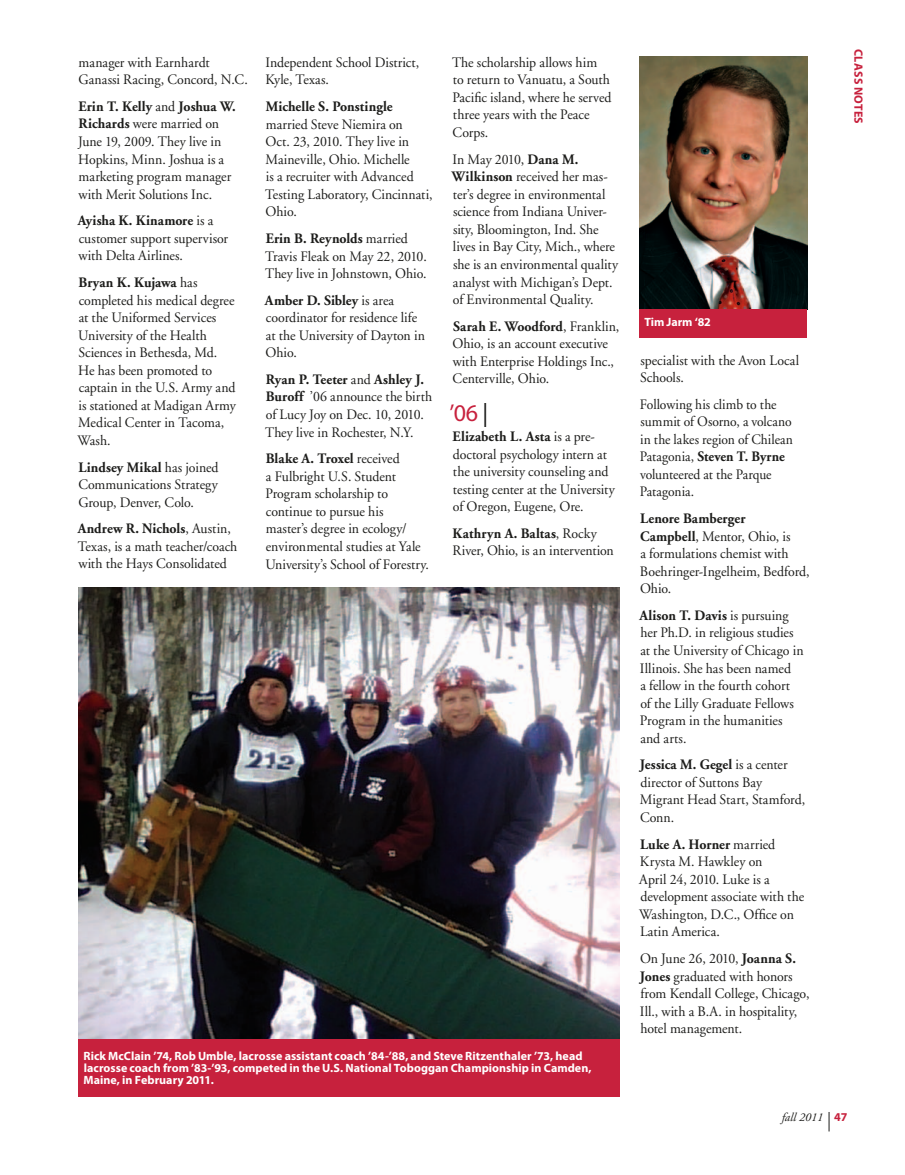
<style>
.page{position:relative;width:905px;height:1175px;background:#fff}
.page>*{position:absolute;margin:0;border:0;box-sizing:border-box;transform-origin:0 0}
.t1{font:24px "Myriad Pro";color:#c7213d}
.t2{font:14.4px/17.5px "Adobe Garamond";color:#1c1c1a;scale:.96 1}
.t3{font:14.4px/17.5px "Adobe Garamond";color:#1c1c1a;scale:.94 1}
.t4{font:700 12px/12px "Myriad Pro";letter-spacing:.005em;color:#fff}
.t5{font:italic 12px "Adobe Garamond";color:#1c1c1a}
.t6{font:700 12px "Myriad Pro";letter-spacing:.02em;color:#c7213d}
.s1{font-weight:700}
.s2{color:#1c1c1a}
.s3{font-family:"Myriad Pro";font-weight:700;font-style:normal;color:#c7213d}
</style>
<div class="page">
<svg style="left:828px;top:1112px;width:1px;height:19px"></svg>
<img style="left:639px;top:56px;width:168px;height:253px">
<img style="left:78px;top:587px;width:542px;height:452px">
<div style="left:639px;top:309px;width:168px;height:28px;background:#c7213d"></div>
<div style="left:78px;top:1039px;width:542px;height:57px;background:#c7213d"></div>
<p class="t2" style="left:78px;top:54px;width:178px">manager with Earnhardt<br>Ganassi Racing, Concord, N.C.</p>
<p class="t2" style="left:78px;top:98px;width:166px"><span class="s1">Erin T. Kelly</span> and <span class="s1">Joshua W.<br>Richards</span> were married on<br>June 19, 2009. They live in<br>Hopkins, Minn. Joshua is a marketing program manager with Merit Solutions Inc.</p>
<p class="t2" style="left:78px;top:212px;width:158px"><span class="s1">Ayisha K. Kinamore</span> is a customer support supervisor with Delta Airlines.</p>
<p class="t2" style="left:77px;top:274px;width:167px"><span class="s1">Bryan K. Kujawa</span> has completed his medical degree at the Uniformed Services<br>University of the Health<br>Sciences in Bethesda, Md.<br>He has been promoted to captain in the U.S. Army and is stationed at Madigan Army<br>Medical Center in Tacoma,<br>Wash.</p>
<p class="t2" style="left:78px;top:458px;width:148px;text-align:justify"><span class="s1">Lindsey Mikal</span> has joined Communications Strategy Group, Denver, Colo.</p>
<p class="t2" style="left:78px;top:520px;width:168px"><span class="s1">Andrew R. Nichols</span>, Austin,<br>Texas, is a math teacher/coach with the Hays Consolidated</p>
<p class="t2" style="left:265px;top:54px;width:162px">Independent School District,<br>Kyle, Texas.</p>
<p class="t2" style="left:265px;top:98px;width:176px"><span class="s1">Michelle S. Ponstingle </span>married Steve Niemira on<br>Oct. 23, 2010. They live in<br>Maineville, Ohio. Michelle<br>is a recruiter with Advanced<br>Testing Laboratory, Cincinnati,<br>Ohio.</p>
<p class="t2" style="left:265px;top:230px;width:170px"><span class="s1">Erin B. Reynolds</span> married<br>Travis Fleak on May 22, 2010.<br>They live in Johnstown, Ohio.</p>
<p class="t2" style="left:265px;top:292px;width:168px"><span class="s1">Amber D. Sibley</span> is area coordinator for residence life at the University of Dayton in<br>Ohio.</p>
<p class="t2" style="left:265px;top:371px;width:176px"><span class="s1">Ryan P. Teeter</span> and <span class="s1">Ashley J.<br>Buroff</span> ’06 announce the birth of Lucy Joy on Dec. 10, 2010.<br>They live in Rochester, N.Y.</p>
<p class="t2" style="left:265px;top:450px;width:172px"><span class="s1">Blake A. Troxel</span> received<br>a Fulbright U.S. Student<br>Program scholarship to continue to pursue his<br>master’s degree in ecology/ environmental studies at Yale<br>University’s School of Forestry.</p>
<p class="t2" style="left:452px;top:54px;width:168px">The scholarship allows him to return to Vanuatu, a South<br>Pacific island, where he served three years with the Peace<br>Corps.</p>
<p class="t2" style="left:452px;top:151px;width:174px">In May 2010, <span class="s1">Dana M.<br>Wilkinson</span> received her mas&shy;ter’s degree in environmental science from Indiana Univer&shy;sity, Bloomington, Ind. She lives in Bay City, Mich., where she is an environmental quality analyst with Michigan’s Dept. of Environmental Quality.</p>
<p class="t2" style="left:452px;top:318px;width:175px"><span class="s1">Sarah E. Woodford</span>, Franklin,<br>Ohio, is an account executive with Enterprise Holdings Inc.,<br>Centerville, Ohio.</p>
<p class="t1" style="left:449px;top:398px;width:40px">’06 <span class="s2">|</span></p>
<p class="t2" style="left:452px;top:428px;width:170px"><span class="s1">Elizabeth L. Asta</span> is a pre&shy;doctoral psychology intern at the university counseling and testing center at the University of Oregon, Eugene, Ore.</p>
<p class="t2" style="left:452px;top:525px;width:170px"><span class="s1">Kathryn A. Baltas</span>, Rocky<br>River, Ohio, is an intervention</p>
<p class="t4" style="left:83px;top:1049px;width:509px">Rick McClain ’74, Rob Umble, lacrosse assistant coach ’84-’88, and Steve Ritzenthaler ’73, head lacrosse coach from ’83-’93, competed in the U.S. National Toboggan Championship in Camden,<br>Maine, in February 2011.</p>
<p class="t6" style="left:866px;top:49px;width:76px;rotate:90deg">CLASS NOTES</p>
<p class="t4" style="left:644px;top:316px;width:68px">Tim Jarm ‘82</p>
<p class="t2" style="left:640px;top:352px;width:167px">specialist with the Avon Local<br>Schools.</p>
<p class="t3" style="left:640px;top:396px;width:164px">Following his climb to the summit of Osorno, a volcano in the lakes region of Chilean<br>Patagonia, <span class="s1">Steven T. Byrne </span>volunteered at the Parque<br>Patagonia.</p>
<p class="t2" style="left:640px;top:510px;width:178px"><span class="s1">Lenore Bamberger<br>Campbell</span>, Mentor, Ohio, is<br>a formulations chemist with<br>Boehringer-Ingelheim, Bedford,<br>Ohio.</p>
<p class="t2" style="left:639px;top:607px;width:173px"><span class="s1">Alison T. Davis</span> is pursuing her Ph.D. in religious studies at the University of Chicago in<br>Illinois. She has been named<br>a fellow in the fourth cohort<br>of the Lilly Graduate Fellows<br>Program in the humanities and arts.</p>
<p class="t2" style="left:640px;top:756px;width:174px"><span class="s1">Jessica M. Gegel</span> is a center director of Suttons Bay<br>Migrant Head Start, Stamford,<br>Conn.</p>
<p class="t2" style="left:639px;top:835px;width:173px"><span class="s1">Luke A. Horner</span> married<br>Krysta M. Hawkley on<br>April 24, 2010. Luke is a development associate with the<br>Washington, D.C., Office on<br>Latin America.</p>
<p class="t2" style="left:640px;top:950px;width:178px">On June 26, 2010, <span class="s1">Joanna S.<br>Jones</span> graduated with honors from Kendall College, Chicago,<br>Ill., with a B.A. in hospitality, hotel management.</p>
<p class="t5" style="left:781px;top:1110px;width:67px">fall 2011 <span class="s3">47</span></p>
</div>
